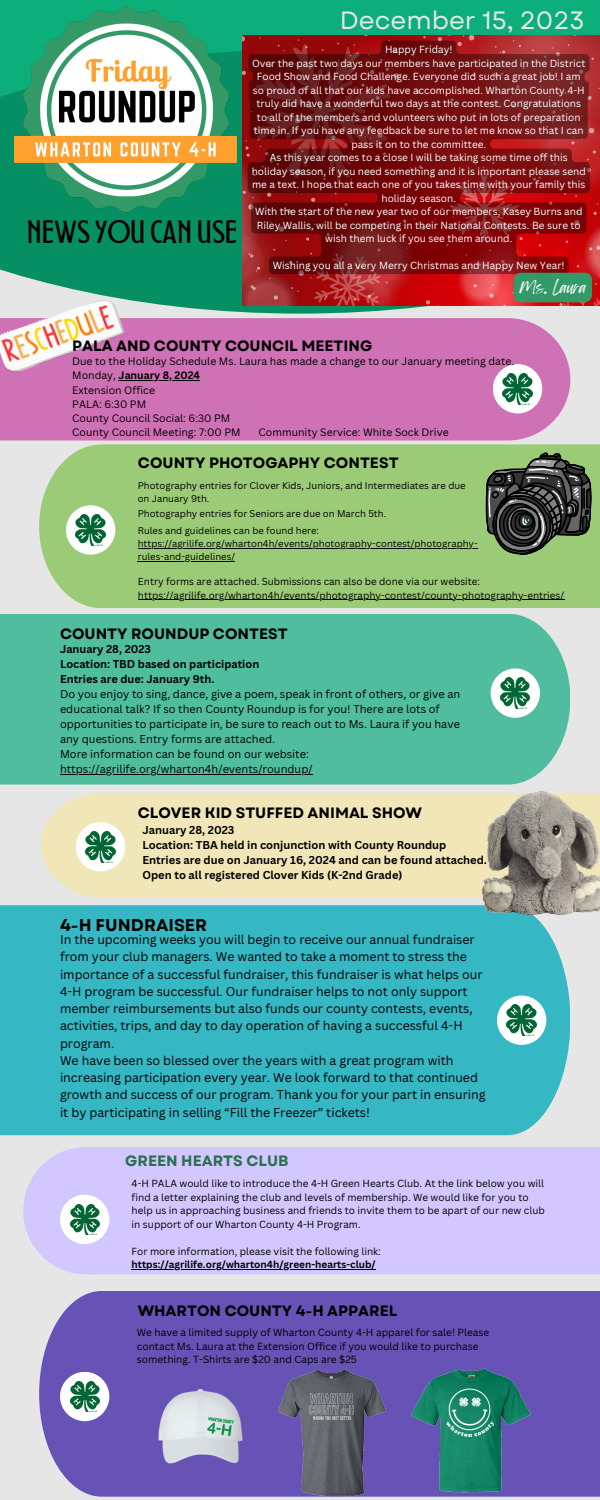
<style>
.page{position:relative;width:600px;height:1500px;background:#e6e6e6}
.page>*{position:absolute;margin:0;border:0;box-sizing:border-box;transform-origin:0 0}
.t1{font:26.1px "Montagna LTD";color:#000}
.t2{font:25px "Garet";color:#e6e6e6}
.t3{font:700 17px "Garet";color:#000}
.t4{font:700 15px "Garet";color:#000}
.t5{font:700 15px "Garet";color:#27704b}
.t6{font:14px "Feeling Passionate";color:#fff}
.t7{font:12.4px/17.2px "Canva Sans";color:#000}
.t8{font:700 11.1px "Canva Sans";color:#000}
.t9{font:11px/15px "Canva Sans";color:#000}
.t10{font:700 11px "Canva Sans";color:#000}
.t11{font:10.5px "Canva Sans";color:#000}
.t12{font:700 10.5px "Canva Sans";color:#000}
.t13{font:10.1px/13.7px "Canva Sans";color:#000}
.t14{font:10px/13.5px "Canva Sans";color:#fff;text-align:center}
.t15{font:10px/13.5px "Canva Sans";color:#000}
.t16{font:700 10px/13.5px "Canva Sans";color:#000}
.t17{font:9.9px/13.5px "Canva Sans";color:#000}
.t18{font:9.5px/13.2px "Canva Sans";color:#000}
.s1{font-weight:400}
</style>
<div class="page">
<div style="left:0;top:905px;width:570px;height:230px;background:#36b7c4"></div>
<div style="left:0;top:614px;width:570px;height:171px;background:#50bd9f"></div>
<svg style="left:0;top:253px;width:600px;height:61px;fill:#068f62"></svg>
<div style="left:269px;top:0;width:331px;height:35px;background:#0caf7a"></div>
<img style="left:0;top:0;width:269px;height:253px">
<div style="left:497px;top:996px;width:49px;height:49px;background:#fff;border-radius:50%"></div>
<img style="left:507px;top:1005px;width:29px;height:31px">
<div style="left:491px;top:668px;width:49px;height:50px;background:#fff;border-radius:50%"></div>
<img style="left:501px;top:678px;width:29px;height:31px">
<div style="left:23px;top:1147px;width:577px;height:127px;background:#d2c7ff"></div>
<div style="left:60px;top:1195px;width:49px;height:49px;background:#fff;border-radius:50%"></div>
<img style="left:70px;top:1204px;width:29px;height:31px">
<div style="left:39px;top:444px;width:561px;height:164px;background:#9bcb76"></div>
<div style="left:66px;top:505px;width:49px;height:50px;background:#fff;border-radius:50%"></div>
<img style="left:76px;top:515px;width:29px;height:30px">
<div style="left:0;top:318px;width:570px;height:123px;background:#cf71b5"></div>
<div style="left:39px;top:1291px;width:561px;height:206px;background:#6753b6"></div>
<div style="left:60px;top:1372px;width:49px;height:49px;background:#fff;border-radius:50%"></div>
<img style="left:70px;top:1381px;width:29px;height:31px">
<img style="left:259px;top:1362px;width:134px;height:135px">
<img style="left:115px;top:1349px;width:171px;height:131px">
<img style="left:393px;top:1353px;width:153px;height:144px">
<svg style="left:486px;top:452px;width:106px;height:104px"></svg>
<img style="left:243px;top:35px;width:357px;height:270px">
<div style="left:41px;top:793px;width:418px;height:105px;background:#f1e6b8"></div>
<div style="left:76px;top:822px;width:49px;height:49px;background:#fff;border-radius:50%"></div>
<img style="left:86px;top:831px;width:29px;height:31px">
<img style="left:459px;top:775px;width:141px;height:165px">
<div style="left:493px;top:364px;width:49px;height:49px;background:#fff;border-radius:50%"></div>
<img style="left:503px;top:373px;width:29px;height:31px">
<img style="left:0;top:296px;width:126px;height:80px">
<hr style="left:132px;top:1269px;width:244px;height:1px;background:#000">
<svg style="left:248px;top:41px;width:342px;height:233px"></svg>
<div style="left:514px;top:273px;width:78px;height:29px;background:#396;border-radius:7px"></div>
<hr style="left:60px;top:774px;width:253px;height:1px;background:#000">
<hr style="left:119px;top:380px;width:81px;height:1px;background:#000">
<hr style="left:138px;top:548px;width:340px;height:1px;background:#000">
<hr style="left:138px;top:561px;width:97px;height:1px;background:#000">
<hr style="left:138px;top:600px;width:426px;height:1px;background:#000">
<p class="t1" style="left:27px;top:220px;width:212px">NEWS YOU CAN USE</p>
<p class="t2" style="left:340px;top:2px;width:246px">December 15, 2023</p>
<p class="t14" style="left:385px;top:42px;width:69px">Happy Friday!</p>
<p class="t14" style="left:252px;top:56px;width:335px">Over the past two days our members have participated in the District Food Show and Food Challenge. Everyone did such a great job! I am so proud of all that our kids have accomplished. Wharton County 4-H truly did have a wonderful two days at the contest. Congratulations to all of the members and volunteers who put in lots of preparation time in. If you have any feedback be sure to let me know so that I can pass it on to the committee.</p>
<p class="t14" style="left:252px;top:150px;width:336px">As this year comes to a close I will be taking some time off this holiday season, if you need something and it is important please send me a text. I hope that each one of you takes time with your family this holiday season.</p>
<p class="t14" style="left:255px;top:204px;width:329px">With the start of the new year two of our members, Kasey Burns and<br>Riley Wallis, will be competing in their National Contests. Be sure to wish them luck if you see them around.</p>
<p class="t14" style="left:273px;top:258px;width:293px">Wishing you all a very Merry Christmas and Happy New Year!</p>
<p class="t6" style="left:519px;top:276px;width:69px">Ms. Laura</p>
<p class="t4" style="left:72px;top:335px;width:301px">PALA AND COUNTY COUNCIL MEETING</p>
<p class="t11" style="left:72px;top:354px;width:443px">Due to the Holiday Schedule Ms. Laura has made a change to our January meeting date.</p>
<p class="t12" style="left:72px;top:368px;width:129px"><span class="s1">Monday,</span> January 8, 2024</p>
<p class="t11" style="left:72px;top:382px;width:84px">Extension Office</p>
<p class="t11" style="left:72px;top:397px;width:75px">PALA: 6:30 PM</p>
<p class="t11" style="left:72px;top:411px;width:160px">County Council Social: 6:30 PM</p>
<p class="t11" style="left:72px;top:425px;width:170px">County Council Meeting: 7:00 PM</p>
<p class="t11" style="left:259px;top:425px;width:192px">Community Service: White Sock Drive</p>
<p class="t4" style="left:138px;top:452px;width:262px">COUNTY PHOTOGAPHY CONTEST</p>
<p class="t18" style="left:138px;top:478px;width:330px">Photography entries for Clover Kids, Juniors, and Intermediates are due on January 9th.</p>
<p class="t18" style="left:138px;top:507px;width:250px">Photography entries for Seniors are due on March 5th.</p>
<p class="t18" style="left:138px;top:524px;width:341px">Rules and guidelines can be found here: https://agrilife.org/wharton4h/events/photography-contest/photography&shy;rules-and-guidelines/</p>
<p class="t17" style="left:138px;top:575px;width:428px">Entry forms are attached. Submissions can also be done via our website: https://agrilife.org/wharton4h/events/photography-contest/county-photography-entries/</p>
<p class="t4" style="left:60px;top:623px;width:229px">COUNTY ROUNDUP CONTEST</p>
<p class="t10" style="left:60px;top:641px;width:93px">January 28, 2023</p>
<p class="t10" style="left:60px;top:656px;width:201px">Location: TBD based on participation</p>
<p class="t10" style="left:60px;top:671px;width:156px">Entries are due: January 9th.</p>
<p class="t9" style="left:60px;top:686px;width:402px">Do you enjoy to sing, dance, give a poem, speak in front of others, or give an educational talk? If so then County Roundup is for you! There are lots of opportunities to participate in, be sure to reach out to Ms. Laura if you have any questions. Entry forms are attached.</p>
<p class="t9" style="left:60px;top:746px;width:254px">More information can be found on our website: https://agrilife.org/wharton4h/events/roundup/</p>
<p class="t4" style="left:138px;top:802px;width:286px">CLOVER KID STUFFED ANIMAL SHOW</p>
<p class="t8" style="left:142px;top:822px;width:94px">January 28, 2023</p>
<p class="t8" style="left:142px;top:837px;width:305px">Location: TBA held in conjunction with County Roundup</p>
<p class="t8" style="left:142px;top:852px;width:346px">Entries are due on January 16, 2024 and can be found attached.</p>
<p class="t8" style="left:142px;top:868px;width:262px">Open to all registered Clover Kids (K-2nd Grade)</p>
<p class="t3" style="left:60px;top:913px;width:149px">4-H FUNDRAISER</p>
<p class="t7" style="left:60px;top:931px;width:424px">In the upcoming weeks you will begin to receive our annual fundraiser from your club managers. We wanted to take a moment to stress the importance of a successful fundraiser, this fundraiser is what helps our 4-H program be successful. Our fundraiser helps to not only support member reimbursements but also funds our county contests, events, activities, trips, and day to day operation of having a successful 4-H program.</p>
<p class="t7" style="left:60px;top:1051px;width:427px">We have been so blessed over the years with a great program with increasing participation every year. We look forward to that continued growth and success of our program. Thank you for your part in ensuring it by participating in selling “Fill the Freezer” tickets!</p>
<p class="t5" style="left:125px;top:1150px;width:165px">GREEN HEARTS CLUB</p>
<p class="t15" style="left:132px;top:1177px;width:415px">4-H PALA would like to introduce the 4-H Green Hearts Club. At the link below you will find a letter explaining the club and levels of membership. We would like for you to help us in approaching business and friends to invite them to be apart of our new club in support of our Wharton County 4-H Program.</p>
<p class="t16" style="left:132px;top:1244px;width:251px"><span class="s1">For more information, please visit the following link: </span>https://agrilife.org/wharton4h/green-hearts-club/</p>
<p class="t4" style="left:138px;top:1300px;width:261px">WHARTON COUNTY 4-H APPAREL</p>
<p class="t13" style="left:137px;top:1325px;width:354px">We have a limited supply of Wharton County 4-H apparel for sale! Please contact Ms. Laura at the Extension Office if you would like to purchase something. T-Shirts are $20 and Caps are $25</p>
</div>
